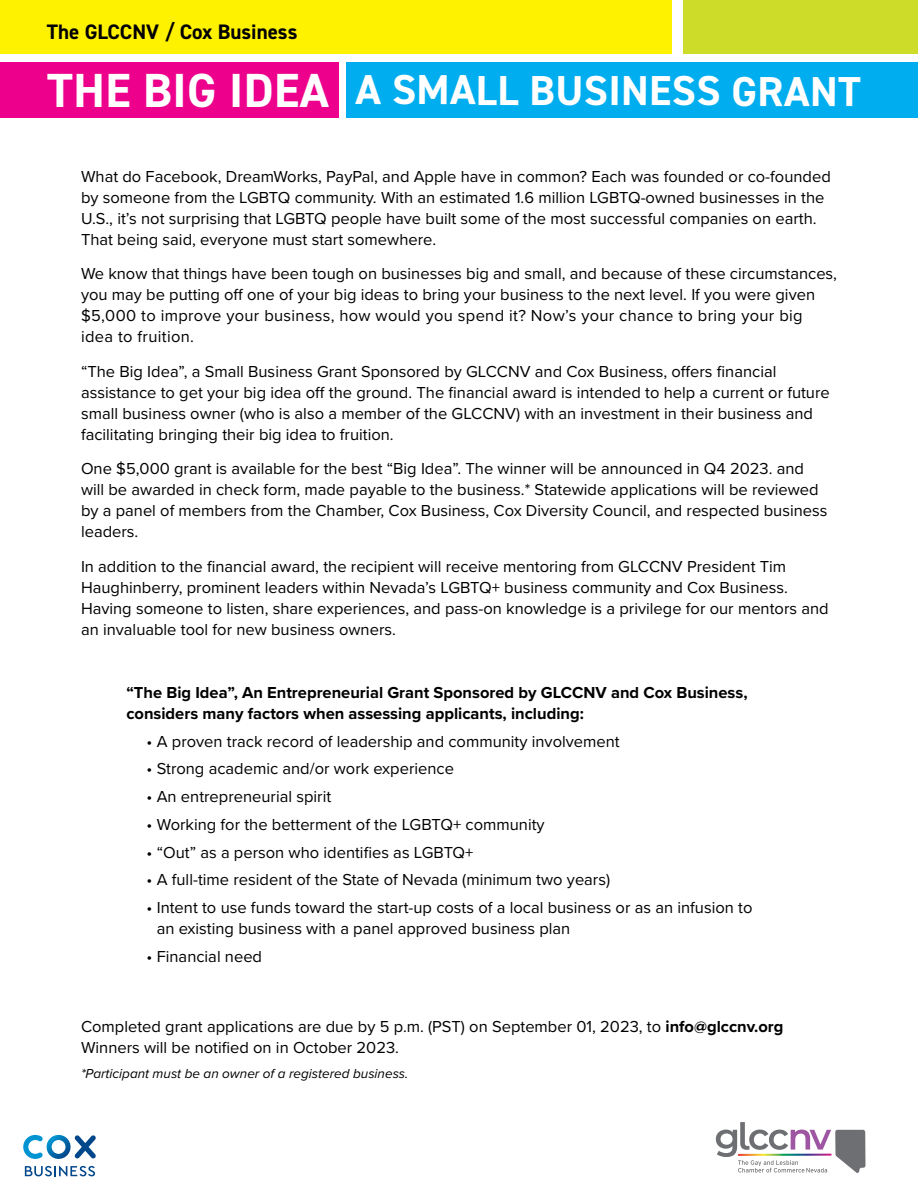
<style>
.page{position:relative;width:918px;height:1188px;background:#fff}
.page>*{position:absolute;margin:0;border:0;box-sizing:border-box;transform-origin:0 0}
.t1{font:700 42px "DIN2014";letter-spacing:.005em;color:#fff}
.t2{font:700 21px "DIN2014";color:#000}
.t3{font:16.5px/21px "Proxima Nova";color:#000}
.t4{font:700 16.5px/21px "Proxima Nova";color:#000}
.t5{font:italic 13.5px "Proxima Nova";color:#000}
.s1{font-size:48px}
.s2{font-weight:700}
</style>
<div class="page">
<svg style="left:716px;top:1122px;width:150px;height:51px"></svg>
<svg style="left:23px;top:1135px;width:73px;height:24px"></svg>
<svg style="left:25px;top:1166px;width:70px;height:10px"></svg>
<div style="left:0;top:0;width:671px;height:54px;background:#fff200"></div>
<div style="left:0;top:62px;width:339px;height:56px;background:#ec008c"></div>
<div style="left:347px;top:62px;width:571px;height:56px;background:#00aeef"></div>
<div style="left:684px;top:0;width:234px;height:54px;background:#cddc29"></div>
<p class="t2" style="left:47px;top:18px;width:252px">The GLCCNV / Cox Business</p>
<h1 class="t1" style="left:47px;top:63px;width:815px"><span class="s1">THE BIG IDEA</span> A SMALL BUSINESS GRANT</h1>
<p class="t3" style="left:81px;top:165px;width:751px">What do Facebook, DreamWorks, PayPal, and Apple have in common? Each was founded or co-founded by someone from the LGBTQ community. With an estimated 1.6 million LGBTQ-owned businesses in the U.S., it’s not surprising that LGBTQ people have built some of the most successful companies on earth.<br>That being said, everyone must start somewhere.</p>
<p class="t3" style="left:81px;top:262px;width:758px">We know that things have been tough on businesses big and small, and because of these circumstances, you may be putting off one of your big ideas to bring your business to the next level. If you were given $5,000 to improve your business, how would you spend it? Now’s your chance to bring your big idea to fruition.</p>
<p class="t3" style="left:81px;top:360px;width:750px">“The Big Idea”, a Small Business Grant Sponsored by GLCCNV and Cox Business, offers financial assistance to get your big idea off the ground. The financial award is intended to help a current or future small business owner (who is also a member of the GLCCNV) with an investment in their business and facilitating bringing their big idea to fruition.</p>
<p class="t3" style="left:81px;top:457px;width:748px">One $5,000 grant is available for the best “Big Idea”. The winner will be announced in Q4 2023. and will be awarded in check form, made payable to the business.* Statewide applications will be reviewed by a panel of members from the Chamber, Cox Business, Cox Diversity Council, and respected business leaders.</p>
<p class="t3" style="left:81px;top:555px;width:749px">In addition to the financial award, the recipient will receive mentoring from GLCCNV President Tim Haughinberry, prominent leaders within Nevada’s LGBTQ+ business community and Cox Business.<br>Having someone to listen, share experiences, and pass-on knowledge is a privilege for our mentors and an invaluable tool for new business owners.</p>
<p class="t4" style="left:126px;top:681px;width:623px">“The Big Idea”, An Entrepreneurial Grant Sponsored by GLCCNV and Cox Business, considers many factors when assessing applicants, including:</p>
<p class="t3" style="left:147px;top:730px;width:475px">• A proven track record of leadership and community involvement</p>
<p class="t3" style="left:147px;top:758px;width:309px">• Strong academic and/or work experience</p>
<p class="t3" style="left:147px;top:785px;width:186px">• An entrepreneurial spirit</p>
<p class="t3" style="left:147px;top:813px;width:400px">• Working for the betterment of the LGBTQ+ community</p>
<p class="t3" style="left:147px;top:841px;width:328px">• “Out” as a person who identifies as LGBTQ+</p>
<p class="t3" style="left:147px;top:869px;width:465px">• A full-time resident of the State of Nevada (minimum two years)</p>
<p class="t3" style="left:157px;top:896px;width:597px;text-indent:-10px">• Intent to use funds toward the start-up costs of a local business or as an infusion to an existing business with a panel approved business plan</p>
<p class="t3" style="left:147px;top:945px;width:117px">• Financial need</p>
<p class="t3" style="left:81px;top:1015px;width:704px">Completed grant applications are due by 5 p.m. (PST) on September 01, 2023, to <span class="s2">info@glccnv.org<br></span>Winners will be notified on in October 2023.</p>
<p class="t5" style="left:81px;top:1063px;width:329px">*Participant must be an owner of a registered business.</p>
</div>
